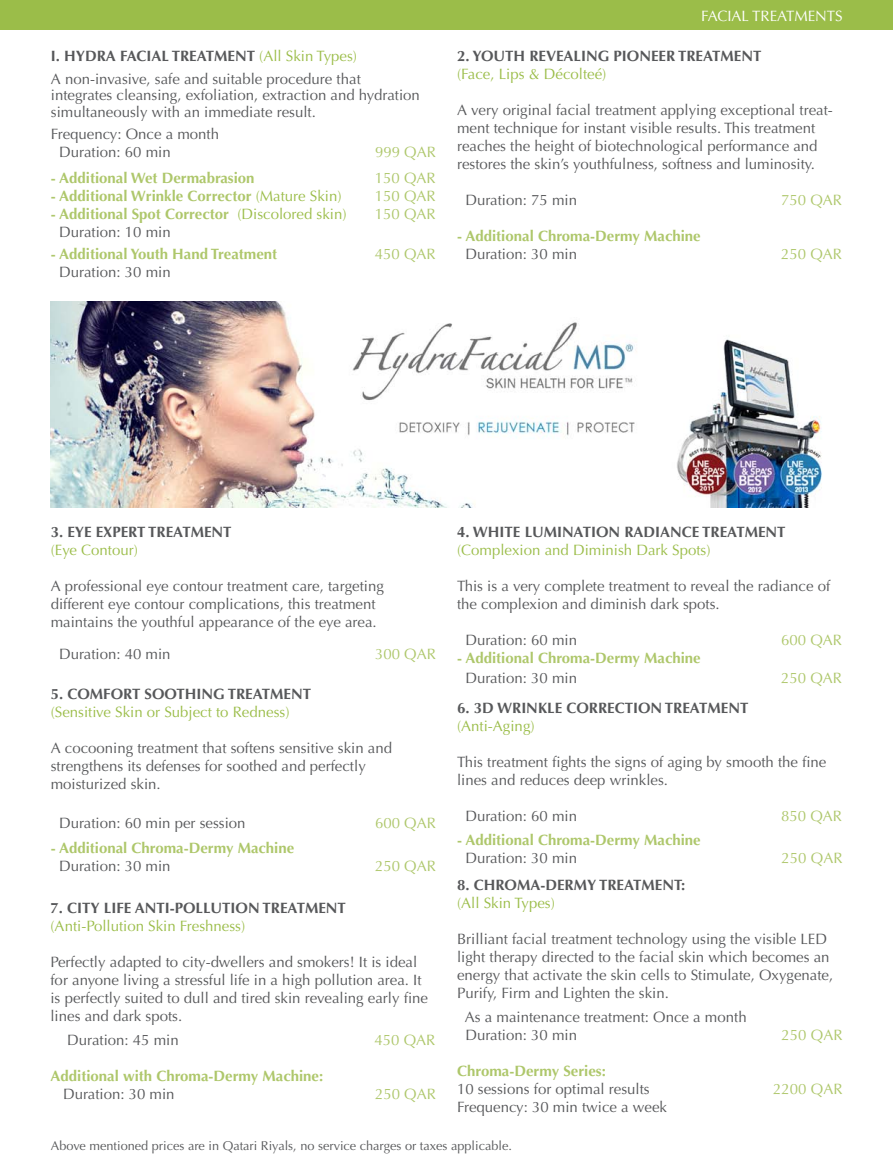
<style>
.page{position:relative;width:893px;height:1174px;background:#fff}
.page>*{position:absolute;margin:0;border:0;box-sizing:border-box;transform-origin:0 0}
.body_copy{font:15px/18px "Optima";color:#57585a}
.titles{font:700 15px "Optima";color:#aec76b}
.titles-2{font:700 15px/18px "Optima";color:#57585a}
.titles-3{font:15px "Optima";color:#57585a}
.titles-4{font:15px/18px "Optima";color:#9bbd49}
.body_copy-2{font:15px "Optima";color:#aec76b}
.titles-5{font:15px "Optima";color:#aec76b}
.body_copy-3{font:15px "Optima";color:#fff}
.body_copy-4{font:12.75px "Optima";color:#57585a}
.s1{font-weight:400;color:#9bbd49}
.s2{font-weight:700;color:#57585a}
</style>
<div class="page">
<div style="left:0;top:0;width:893px;height:30px;background:#9bbd49"></div>
<img style="left:51px;top:302px;width:771px;height:205px">
<p class="titles-2" style="left:51px;top:47px;width:308px">I. HYDRA FACIAL TREATMENT <span class="s1">(All Skin Types)</span></p>
<p class="body_copy" style="left:51px;top:70px;width:371px;line-height:16.5px">A non-invasive, safe and suitable procedure that integrates cleansing, exfoliation, extraction and hydration simultaneously with an immediate result.</p>
<p class="body_copy" style="left:51px;top:125px;width:170px">Frequency: Once a month</p>
<p class="body_copy" style="left:59px;top:143px;width:113px">Duration: 60 min</p>
<p class="body_copy-2" style="left:375px;top:143px;width:62px">999 QAR</p>
<p class="titles" style="left:51px;top:169px;width:205px">- Additional Wet Dermabrasion</p>
<p class="titles-5" style="left:375px;top:169px;width:62px">150 QAR</p>
<p class="titles" style="left:51px;top:187px;width:292px">- Additional Wrinkle Corrector <span class="s1">(Mature Skin)</span></p>
<p class="titles-5" style="left:375px;top:187px;width:62px">150 QAR</p>
<p class="titles" style="left:51px;top:205px;width:297px">- Additional Spot Corrector <span class="s1">(Discolored skin)</span></p>
<p class="titles-5" style="left:375px;top:205px;width:62px">150 QAR</p>
<p class="body_copy" style="left:59px;top:223px;width:113px">Duration: 10 min</p>
<p class="titles" style="left:51px;top:245px;width:228px">- Additional Youth Hand Treatment</p>
<p class="titles-5" style="left:375px;top:245px;width:62px">450 QAR</p>
<p class="body_copy" style="left:59px;top:263px;width:113px">Duration: 30 min</p>
<p class="body_copy-3" style="left:701px;top:7px;width:143px">FACIAL TREATMENTS</p>
<p class="titles-2" style="left:457px;top:47px;width:306px">2. YOUTH REVEALING PIONEER TREATMENT <span class="s1">(Face, Lips &amp; Décolteé)</span></p>
<p class="body_copy" style="left:457px;top:101px;width:377px">A very original facial treatment applying exceptional treat&shy;ment technique for instant visible results. This treatment reaches the height of biotechnological performance and restores the skin’s youthfulness, softness and luminosity.</p>
<p class="body_copy" style="left:465px;top:191px;width:113px">Duration: 75 min</p>
<p class="body_copy-2" style="left:781px;top:191px;width:62px">750 QAR</p>
<p class="titles" style="left:457px;top:227px;width:245px">- Additional Chroma-Dermy Machine</p>
<p class="body_copy" style="left:465px;top:245px;width:113px">Duration: 30 min</p>
<p class="body_copy-2" style="left:781px;top:245px;width:62px">250 QAR</p>
<p class="titles-2" style="left:51px;top:523px;width:182px">3. EYE EXPERT TREATMENT <span class="s1">(Eye Contour)</span></p>
<p class="body_copy" style="left:51px;top:577px;width:335px">A professional eye contour treatment care, targeting different eye contour complications, this treatment maintains the youthful appearance of the eye area.</p>
<p class="body_copy" style="left:59px;top:645px;width:113px">Duration: 40 min</p>
<p class="body_copy-2" style="left:375px;top:645px;width:62px">300 QAR</p>
<p class="titles-4" style="left:51px;top:685px;width:262px"><span class="s2">5. COMFORT SOOTHING TREATMENT </span>(Sensitive Skin or Subject to Redness)</p>
<p class="body_copy" style="left:51px;top:739px;width:343px">A cocooning treatment that softens sensitive skin and strengthens its defenses for soothed and perfectly moisturized skin.</p>
<p class="body_copy" style="left:59px;top:814px;width:188px">Duration: 60 min per session</p>
<p class="body_copy-2" style="left:375px;top:814px;width:62px">600 QAR</p>
<p class="titles" style="left:51px;top:838px;width:245px">- Additional Chroma-Dermy Machine</p>
<p class="body_copy" style="left:59px;top:856px;width:113px">Duration: 30 min</p>
<p class="body_copy-2" style="left:375px;top:856px;width:62px">250 QAR</p>
<p class="titles-2" style="left:50px;top:899px;width:297px">7. CITY LIFE ANTI-POLLUTION TREATMENT</p>
<p class="titles-4" style="left:50px;top:917px;width:196px">(Anti-Pollution Skin Freshness)</p>
<p class="body_copy" style="left:50px;top:953px;width:379px">Perfectly adapted to city-dwellers and smokers! It is ideal for anyone living a stressful life in a high pollution area. It is perfectly suited to dull and tired skin revealing early fine lines and dark spots.</p>
<p class="titles-3" style="left:67px;top:1031px;width:113px">Duration: 45 min</p>
<p class="titles-5" style="left:374px;top:1031px;width:62px">450 QAR</p>
<p class="titles" style="left:50px;top:1067px;width:274px">Additional with Chroma-Dermy Machine:</p>
<p class="body_copy" style="left:63px;top:1085px;width:113px">Duration: 30 min</p>
<p class="body_copy-2" style="left:375px;top:1085px;width:62px">250 QAR</p>
<p class="titles-2" style="left:457px;top:523px;width:330px">4. WHITE LUMINATION RADIANCE TREATMENT <span class="s1">(Complexion and Diminish Dark Spots)</span></p>
<p class="body_copy" style="left:457px;top:577px;width:375px">This is a very complete treatment to reveal the radiance of the complexion and diminish dark spots.</p>
<p class="body_copy" style="left:465px;top:631px;width:113px">Duration: 60 min</p>
<p class="body_copy-2" style="left:781px;top:631px;width:62px">600 QAR</p>
<p class="titles" style="left:457px;top:649px;width:245px">- Additional Chroma-Dermy Machine</p>
<p class="body_copy" style="left:465px;top:669px;width:113px">Duration: 30 min</p>
<p class="body_copy-2" style="left:781px;top:669px;width:62px">250 QAR</p>
<p class="titles-2" style="left:457px;top:699px;width:293px">6. 3D WRINKLE CORRECTION TREATMENT <span class="s1">(Anti-Aging)</span></p>
<p class="body_copy" style="left:457px;top:753px;width:371px">This treatment fights the signs of aging by smooth the fine lines and reduces deep wrinkles.</p>
<p class="titles-3" style="left:465px;top:807px;width:113px">Duration: 60 min</p>
<p class="titles-5" style="left:781px;top:807px;width:62px">850 QAR</p>
<p class="titles" style="left:457px;top:831px;width:245px">- Additional Chroma-Dermy Machine</p>
<p class="body_copy" style="left:465px;top:849px;width:113px">Duration: 30 min</p>
<p class="body_copy-2" style="left:782px;top:849px;width:62px">250 QAR</p>
<p class="titles-2" style="left:457px;top:875px;width:230px">8. CHROMA-DERMY TREATMENT:</p>
<p class="titles-4" style="left:457px;top:893px;width:99px">(All Skin Types)</p>
<p class="body_copy" style="left:457px;top:929px;width:378px">Brilliant facial treatment technology using the visible LED light therapy directed to the facial skin which becomes an energy that activate the skin cells to Stimulate, Oxygenate, Purify, Firm and Lighten the skin.</p>
<p class="titles-3" style="left:465px;top:1007px;width:283px">As a maintenance treatment: Once a month</p>
<p class="titles-3" style="left:465px;top:1025px;width:113px">Duration: 30 min</p>
<p class="titles-5" style="left:782px;top:1025px;width:62px">250 QAR</p>
<p class="titles" style="left:457px;top:1061px;width:150px">Chroma-Dermy Series:</p>
<p class="titles-3" style="left:457px;top:1079px;width:194px">10 sessions for optimal results</p>
<p class="titles-5" style="left:773px;top:1079px;width:71px">2200 QAR</p>
<p class="titles-3" style="left:457px;top:1097px;width:211px">Frequency: 30 min twice a week</p>
<p class="body_copy-4" style="left:51px;top:1138px;width:463px">Above mentioned prices are in Qatari Riyals, no service charges or taxes applicable.</p>
</div>
